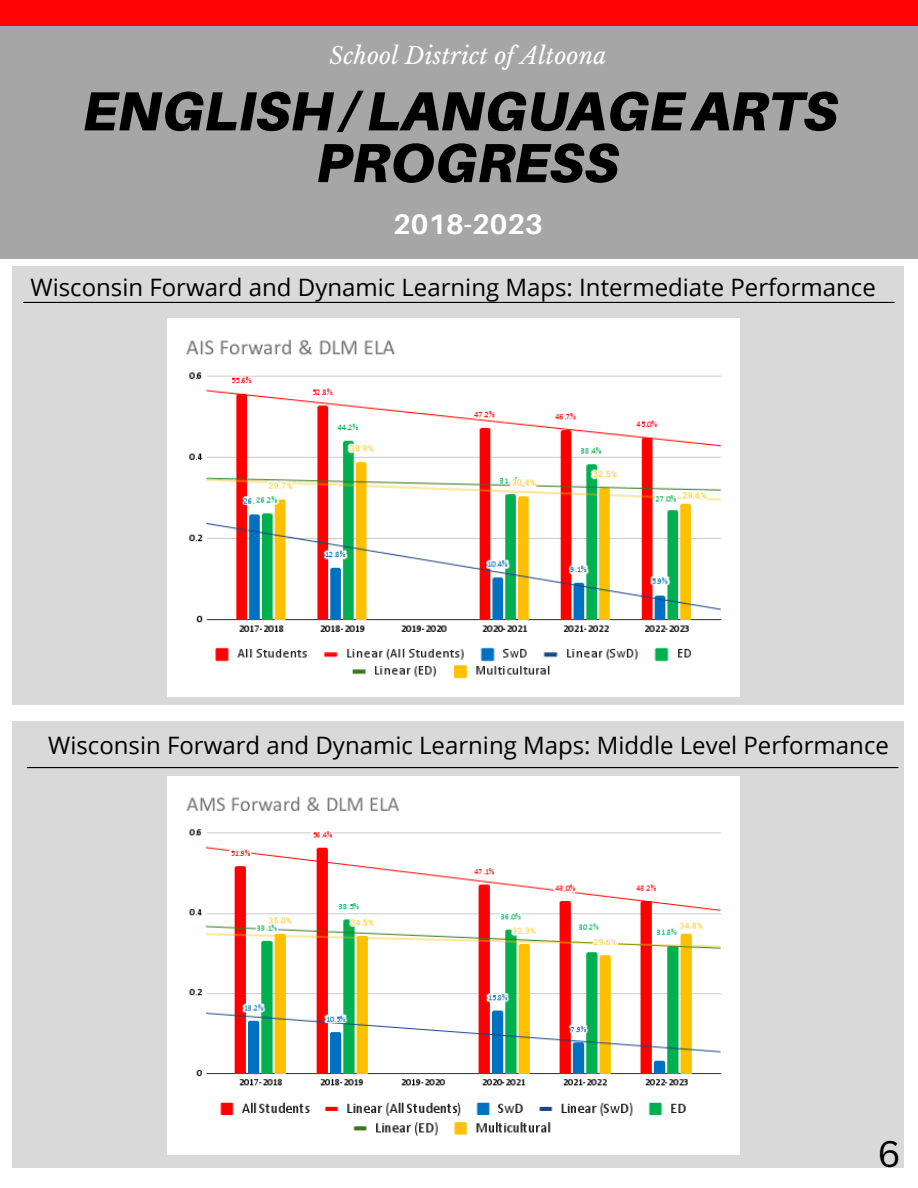
<style>
.page{position:relative;width:918px;height:1188px;background:#fff}
.page>*{position:absolute;margin:0;border:0;box-sizing:border-box;transform-origin:0 0}
.t1{font:italic 900 55.2px/51.8px "Aileron";letter-spacing:.005em;color:#000;text-align:center}
.t2{font:36px "Canva Sans";color:#000}
.t3{font:700 28.2px "Aileron";color:#fff}
.t4{font:24px "Open Sans";color:#000}
.t5{font:italic 23.1px "Libre Baskerville";letter-spacing:.005em;color:#fff}
</style>
<div class="page">
<div style="left:0;top:0;width:918px;height:27px;background:#ff0302"></div>
<div style="left:0;top:26px;width:918px;height:232px;background:#a6a6a6"></div>
<div style="left:12px;top:266px;width:891px;height:439px;background:#d9d9d9"></div>
<div style="left:12px;top:722px;width:891px;height:446px;background:#d9d9d9"></div>
<hr style="left:23px;top:302px;width:871px;height:1px;background:#000">
<hr style="left:27px;top:767px;width:871px;height:1px;background:#000">
<img style="left:168px;top:319px;width:571px;height:378px">
<img style="left:168px;top:776px;width:571px;height:378px">
<p class="t5" style="left:330px;top:42px;width:279px">School District of Altoona</p>
<p class="t1" style="left:83px;top:84px;width:756px">ENGLISH/LANGUAGEARTS<br>PROGRESS</p>
<p class="t3" style="left:393px;top:207px;width:151px">2018-2023</p>
<p class="t4" style="left:31px;top:271px;width:847px">Wisconsin Forward and Dynamic Learning Maps: Intermediate Performance</p>
<p class="t4" style="left:48px;top:729px;width:842px">Wisconsin Forward and Dynamic Learning Maps: Middle Level Performance</p>
<p class="t2" style="left:878px;top:1128px;width:25px">6</p>
</div>
